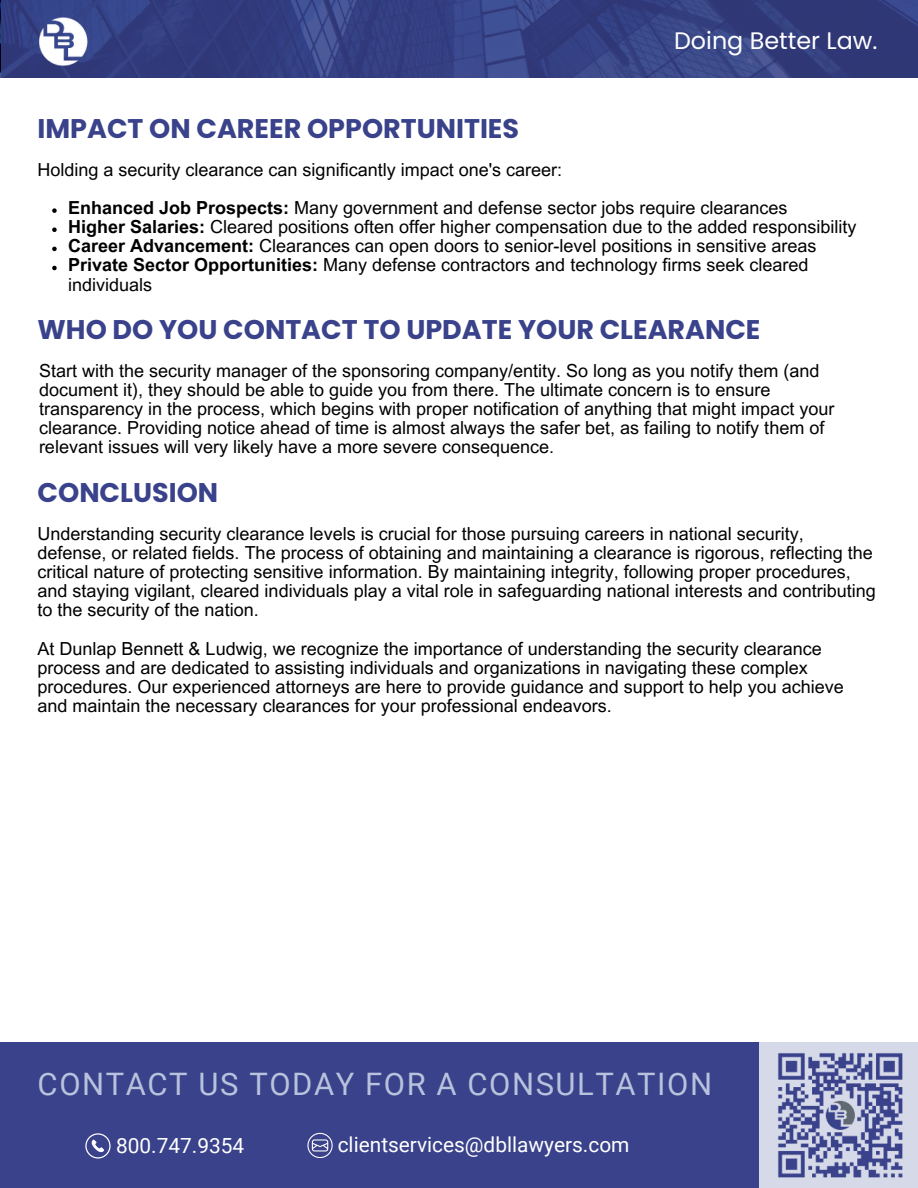
<style>
.page{position:relative;width:918px;height:1188px;background:#fff}
.page>*{position:absolute;margin:0;border:0;box-sizing:border-box;transform-origin:0 0}
.t1{font:31.05px "Roboto";letter-spacing:.05em;color:#b9c2dd}
.t2{font:700 27px "Poppins";color:#39428a}
.t3{font:23.85px "Poppins";color:#fff}
.t4{font:20.85px "Roboto";color:#fff}
.t5{font:18px/19.2px "Arial MT Pro";color:#000}
.s1{font-weight:700}
</style>
<div class="page">
<div style="left:0;top:1042px;width:759px;height:146px;background:#39428a"></div>
<svg style="left:1px;top:0;width:917px;height:78px;background:#344081"></svg>
<img style="left:38px;top:17px;width:55px;height:49px">
<svg style="left:307px;top:1133px;width:25px;height:25px"></svg>
<svg style="left:85px;top:1133px;width:25px;height:25px"></svg>
<img style="left:768px;top:1042px;width:145px;height:146px">
<svg style="left:52px;top:208px;width:5px;height:5px"></svg>
<svg style="left:52px;top:228px;width:5px;height:4px"></svg>
<svg style="left:52px;top:247px;width:5px;height:4px"></svg>
<svg style="left:52px;top:266px;width:5px;height:4px"></svg>
<h3 class="t3" style="left:674px;top:27px;width:205px">Doing Better Law.</h3>
<h2 class="t2" style="left:38px;top:113px;width:483px">IMPACT ON CAREER OPPORTUNITIES</h2>
<p class="t5" style="left:68px;top:151px;width:721px;line-height:38.2px;text-indent:-31px">Holding a security clearance can significantly impact one's career:<br><span class="s1">Enhanced Job Prospects:</span> Many government and defense sector jobs require clearances</p>
<p class="t5" style="left:68px;top:218px;width:790px"><span class="s1">Higher Salaries:</span> Cleared positions often offer higher compensation due to the added responsibility <span class="s1">Career Advancement:</span> Clearances can open doors to senior-level positions in sensitive areas <span class="s1">Private Sector Opportunities:</span> Many defense contractors and technology firms seek cleared individuals</p>
<h2 class="t2" style="left:38px;top:314px;width:725px">WHO DO YOU CONTACT TO UPDATE YOUR CLEARANCE</h2>
<p class="t5" style="left:39px;top:362px;width:797px">Start with the security manager of the sponsoring company/entity. So long as you notify them (and document it), they should be able to guide you from there. The ultimate concern is to ensure transparency in the process, which begins with proper notification of anything that might impact your clearance. Providing notice ahead of time is almost always the safer bet, as failing to notify them of relevant issues will very likely have a more severe consequence.</p>
<h2 class="t2" style="left:38px;top:477px;width:182px">CONCLUSION</h2>
<p class="t5" style="left:38px;top:525px;width:840px">Understanding security clearance levels is crucial for those pursuing careers in national security, defense, or related fields. The process of obtaining and maintaining a clearance is rigorous, reflecting the critical nature of protecting sensitive information. By maintaining integrity, following proper procedures, and staying vigilant, cleared individuals play a vital role in safeguarding national interests and contributing to the security of the nation.</p>
<p class="t5" style="left:38px;top:640px;width:808px">At Dunlap Bennett &amp; Ludwig, we recognize the importance of understanding the security clearance process and are dedicated to assisting individuals and organizations in navigating these complex procedures. Our experienced attorneys are here to provide guidance and support to help you achieve and maintain the necessary clearances for your professional endeavors.</p>
<h1 class="t1" style="left:38px;top:1062px;width:676px">CONTACT US TODAY FOR A CONSULTATION</h1>
<p class="t4" style="left:116px;top:1131px;width:130px">800.747.9354</p>
<p class="t4" style="left:338px;top:1130px;width:293px">clientservices@dbllawyers.com</p>
</div>
